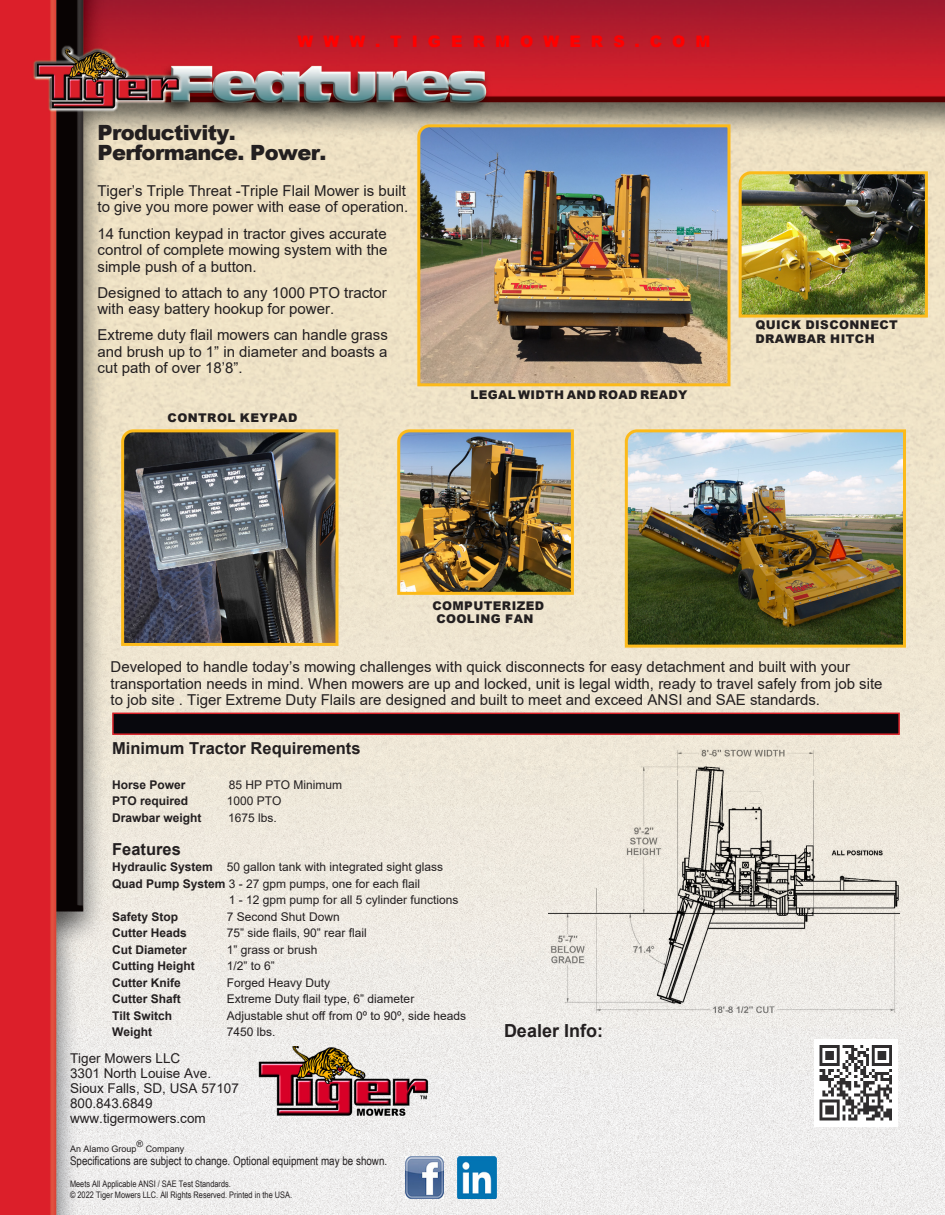
<style>
.page{position:relative;width:945px;height:1215px;background:#fff}
.page>*{position:absolute;margin:0;border:0;box-sizing:border-box;transform-origin:0 0}
.t1{font:900 21px/19.5px "Arial";letter-spacing:-.03em;color:#231f20}
.t2{font:700 18px "Arial";color:#231f20}
.specs{font:700 16.5px "Arial";color:#231f20}
.t3{font:900 15.9px "Arial";letter-spacing:.635em;color:#f00}
.t4{font:15px/16.5px "Arial";color:#231f20}
.t5{font:13.5px "Arial";color:#231f20}
.specs-2{font:12px/16.5px "Arial";color:#231f20}
.specs-3{font:700 12px "Arial";color:#231f20}
.t6{font:900 12px "Arial";letter-spacing:.035em;color:#231f20}
.t7{font:12px "Arial Narrow";color:#231f20}
.t8{font:9px "Arial Narrow";color:#231f20}
.BodyCopy{font:9px "Arial";color:#231f20}
.s1{font-weight:700}
</style>
<div class="page">
<img style="left:0;top:0;width:945px;height:1215px">
<div style="left:112px;top:713px;width:788px;height:22px;background:#08080d;border:2px solid #da2128"></div>
<img style="left:416px;top:123px;width:316px;height:265px">
<img style="left:737px;top:170px;width:192px;height:149px">
<img style="left:244px;top:1046px;width:196px;height:88px">
<img style="left:814px;top:1039px;width:83px;height:87px">
<img style="left:623px;top:428px;width:285px;height:221px">
<img style="left:396px;top:428px;width:179px;height:168px">
<img style="left:549px;top:744px;width:351px;height:273px">
<img style="left:120px;top:428px;width:220px;height:219px">
<img style="left:405px;top:1157px;width:39px;height:42px">
<img style="left:458px;top:1157px;width:39px;height:42px">
<p class="t3" style="left:298px;top:30px;width:414px">WWW.TIGERMOWERS.COM</p>
<p class="t1" style="left:98px;top:122px;width:230px">Productivity.<br>Performance. Power.</p>
<p class="t4" style="left:98px;top:182px;width:312px">Tiger’s Triple Threat -Triple Flail Mower is built to give you more power with ease of operation.</p>
<p class="t4" style="left:98px;top:225px;width:292px;text-align:justify">14 function keypad in tractor gives accurate control of complete mowing system with the simple push of a button.</p>
<p class="t4" style="left:98px;top:284px;width:291px">Designed to attach to any 1000 PTO tractor with easy battery hookup for power.</p>
<p class="t4" style="left:98px;top:327px;width:292px;text-align:justify">Extreme duty flail mowers can handle grass and brush up to 1” in diameter and boasts a cut path of over 18’8”.</p>
<p class="t6" style="left:168px;top:409px;width:131px">CONTROL KEYPAD</p>
<p class="t6" style="left:470px;top:386px;width:218px">LEGAL WIDTH AND ROAD READY</p>
<p class="t6" style="left:755px;top:316px;width:144px">QUICK DISCONNECT</p>
<p class="t6" style="left:755px;top:330px;width:121px">DRAWBAR HITCH</p>
<p class="t6" style="left:432px;top:597px;width:113px">COMPUTERIZED</p>
<p class="t6" style="left:436px;top:610px;width:99px">COOLING FAN</p>
<p class="t4" style="left:111px;top:658px;width:773px">Developed to handle today’s mowing challenges with quick disconnects for easy detachment and built with your transportation needs in mind. When mowers are up and locked, unit is legal width, ready to travel safely from job site to job site . Tiger Extreme Duty Flails are designed and built to meet and exceed ANSI and SAE standards.</p>
<p class="specs" style="left:112px;top:737px;width:250px">Minimum Tractor Requirements</p>
<p class="specs-3" style="left:112px;top:776px;width:75px">Horse Power</p>
<p class="specs-2" style="left:229px;top:776px;width:115px">85 HP PTO Minimum</p>
<p class="specs-3" style="left:112px;top:793px;width:78px">PTO required</p>
<p class="specs-2" style="left:227px;top:793px;width:56px">1000 PTO</p>
<p class="specs-3" style="left:112px;top:809px;width:91px">Drawbar weight</p>
<p class="specs-2" style="left:228px;top:809px;width:50px">1675 lbs.</p>
<p class="specs" style="left:112px;top:838px;width:70px">Features</p>
<p class="specs-2" style="left:112px;top:859px;width:332px"><span class="s1">Hydraulic System</span> 50 gallon tank with integrated sight glass</p>
<p class="specs-2" style="left:229px;top:875px;width:231px;text-indent:-117px"><span class="s1">Quad Pump System</span> 3 - 27 gpm pumps, one for each flail<br>1 - 12 gpm pump for all 5 cylinder functions</p>
<p class="specs-3" style="left:112px;top:908px;width:68px">Safety Stop</p>
<p class="specs-2" style="left:227px;top:908px;width:114px">7 Second Shut Down</p>
<p class="specs-3" style="left:112px;top:925px;width:76px">Cutter Heads</p>
<p class="specs-2" style="left:227px;top:925px;width:142px">75” side flails, 90” rear flail</p>
<p class="specs-3" style="left:112px;top:941px;width:76px">Cut Diameter</p>
<p class="specs-2" style="left:227px;top:941px;width:92px">1” grass or brush</p>
<p class="specs-3" style="left:112px;top:958px;width:84px">Cutting Height</p>
<p class="specs-2" style="left:227px;top:958px;width:50px">1/2” to 6”</p>
<p class="specs-3" style="left:112px;top:974px;width:70px">Cutter Knife</p>
<p class="specs-2" style="left:227px;top:974px;width:105px">Forged Heavy Duty</p>
<p class="specs-3" style="left:112px;top:991px;width:70px">Cutter Shaft</p>
<p class="specs-2" style="left:227px;top:991px;width:189px">Extreme Duty flail type, 6” diameter</p>
<p class="specs-3" style="left:112px;top:1007px;width:62px">Tilt Switch</p>
<p class="specs-2" style="left:227px;top:1007px;width:241px">Adjustable shut off from 0º to 90º, side heads</p>
<p class="specs-3" style="left:112px;top:1024px;width:41px">Weight</p>
<p class="specs-2" style="left:227px;top:1024px;width:50px">7450 lbs.</p>
<p class="t5" style="left:70px;top:1049px;width:112px">Tiger Mowers LLC</p>
<p class="t5" style="left:70px;top:1064px;width:143px">3301 North Louise Ave.</p>
<p class="t5" style="left:70px;top:1079px;width:170px">Sioux Falls, SD, USA 57107</p>
<p class="t5" style="left:70px;top:1094px;width:84px">800.843.6849</p>
<p class="t5" style="left:70px;top:1109px;width:137px">www.tigermowers.com</p>
<p class="BodyCopy" style="left:70px;top:1143px;width:68px">An Alamo Group</p>
<p class="BodyCopy" style="left:137px;top:1138px;width:8px">®</p>
<p class="BodyCopy" style="left:146px;top:1143px;width:40px">Company</p>
<p class="t7" style="left:70px;top:1152px;width:319px">Specifications are subject to change. Optional equipment may be shown.</p>
<p class="t8" style="left:70px;top:1177px;width:162px">Meets All Applicable ANSI / SAE Test Standards.</p>
<p class="t8" style="left:70px;top:1188px;width:224px">© 2022 Tiger Mowers LLC. All Rights Reserved. Printed in the USA.</p>
<p class="t2" style="left:504px;top:1018px;width:101px">Dealer Info:</p>
</div>
